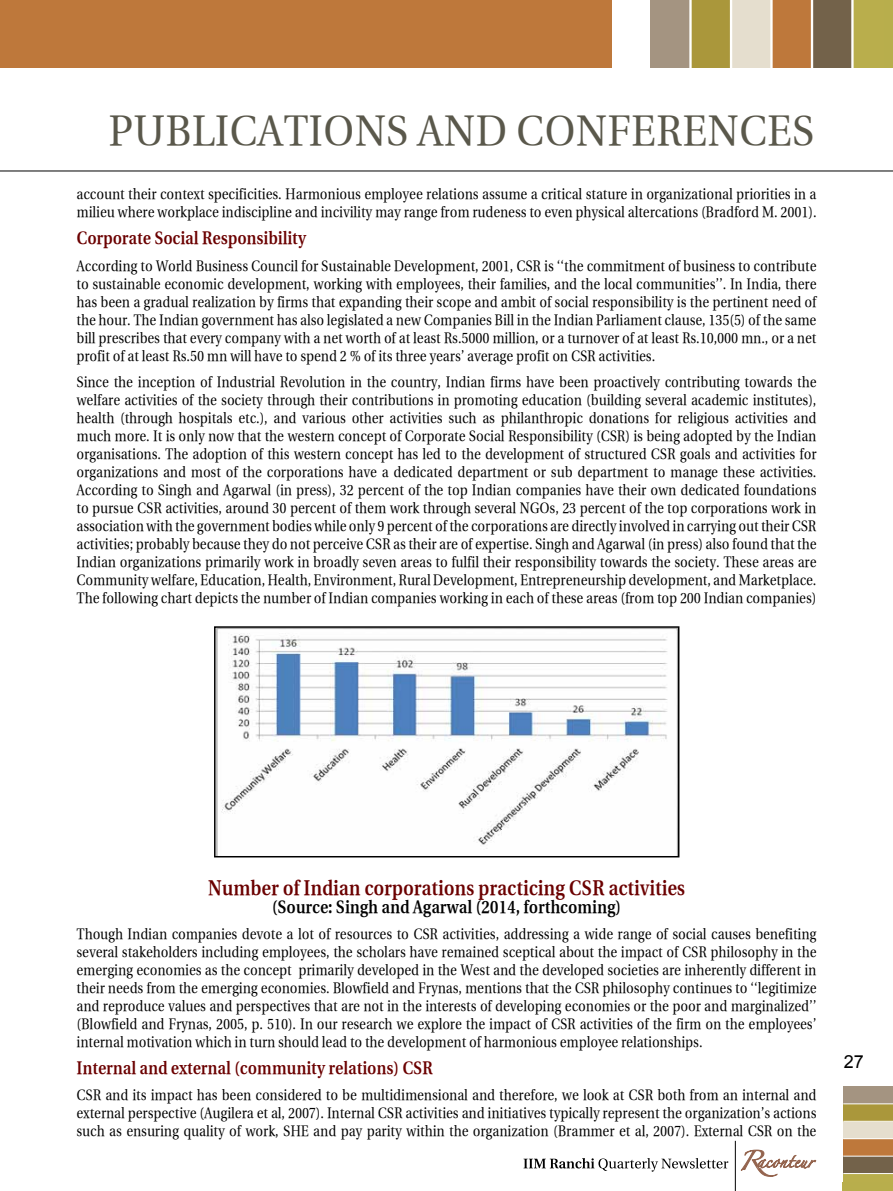
<style>
.page{position:relative;width:893px;height:1191px;background:#fff}
.page>*{position:absolute;margin:0;border:0;box-sizing:border-box;transform-origin:0 0}
.t1{font:42px "Utopia";color:#5a584b}
.t2{font:700 21px "Utopia";color:#6b0000;scale:.9 1}
.t3{font:700 18px "Utopia";color:#6b0000;scale:.9 1}
.t4{font:700 18px "Utopia";color:#000;scale:.9 1}
.t5{font:18px "Arial";color:#000}
.t6{font:15px/18px "Utopia";color:#000;text-align:justify;scale:.9 1}
</style>
<div class="page">
<div style="left:0;top:0;width:612px;height:68px;background:#be783b"></div>
<div style="left:852px;top:0;width:41px;height:68px;background:#b9ae4c"></div>
<div style="left:812px;top:0;width:40px;height:68px;background:#73624a"></div>
<div style="left:771px;top:0;width:41px;height:68px;background:#be783b"></div>
<div style="left:731px;top:0;width:40px;height:68px;background:#e5dece"></div>
<div style="left:690px;top:0;width:41px;height:68px;background:#aa973b"></div>
<div style="left:650px;top:0;width:40px;height:68px;background:#a49481"></div>
<hr style="left:851px;top:0;width:3px;height:68px;background:#fffffe">
<hr style="left:811px;top:0;width:2px;height:68px;background:#fffffe">
<hr style="left:770px;top:0;width:3px;height:68px;background:#fffffe">
<hr style="left:730px;top:0;width:2px;height:68px;background:#fffffe">
<hr style="left:689px;top:0;width:3px;height:68px;background:#fffffe">
<hr style="left:0;top:171px;width:893px;height:1px;background:#000">
<img style="left:217px;top:629px;width:451px;height:225px">
<div style="left:214px;top:626px;width:465px;height:231px;border:2px solid #000"></div>
<svg style="left:523px;top:1158px;width:205px;height:13px"></svg>
<hr style="left:735px;top:1140px;width:1px;height:51px;background:#000">
<div style="left:843px;top:1173px;width:50px;height:18px;background:#b9ae4c"></div>
<div style="left:843px;top:1156px;width:50px;height:17px;background:#73624a"></div>
<div style="left:843px;top:1138px;width:50px;height:18px;background:#be783b"></div>
<div style="left:843px;top:1121px;width:50px;height:17px;background:#e5dece"></div>
<div style="left:843px;top:1103px;width:50px;height:18px;background:#aa973b"></div>
<div style="left:843px;top:1086px;width:50px;height:17px;background:#a49481"></div>
<hr style="left:843px;top:1172px;width:50px;height:2px;background:#fffffe">
<hr style="left:843px;top:1155px;width:50px;height:1px;background:#fffffe">
<hr style="left:843px;top:1138px;width:50px;height:1px;background:#fffffe">
<hr style="left:843px;top:1120px;width:50px;height:2px;background:#fffffe">
<hr style="left:843px;top:1103px;width:50px;height:1px;background:#fffffe">
<svg style="left:741px;top:1149px;width:76px;height:28px"></svg>
<div style="left:842px;top:1182px;width:51px;height:9px;background:#b8ae4c"></div>
<h1 class="t1" style="left:108px;top:108px;width:49px">Publi</h1>
<h1 class="t1" style="left:229px;top:108px;width:55px">cations</h1>
<h1 class="t1" style="left:417px;top:108px;width:31px">and</h1>
<h1 class="t1" style="left:516px;top:108px;width:29px">Conferen</h1>
<h1 class="t1" style="left:739px;top:108px;width:51px">ces</h1>
<p class="t6" style="left:77px;top:186px;width:824px">account their context specificities. Harmonious employee relations assume a critical stature in organizational priorities in a milieu where workplace indiscipline and incivility may range from rudeness to even physical altercations (Bradford M. 2001).</p>
<p class="t3" style="left:77px;top:228px;width:257px">Corporate Social Responsibility</p>
<p class="t6" style="left:77px;top:257px;width:824px">According to World Business Council for Sustainable Development, 2001, CSR is ‘‘the commitment of business to contribute to sustainable economic development, working with employees, their families, and the local communities’’. In India, there has been a gradual realization by firms that expanding their scope and ambit of social responsibility is the pertinent need of the hour. The Indian government has also legislated a new Companies Bill in the Indian Parliament clause, 135(5) of the same bill prescribes that every company with a net worth of at least Rs.5000 million, or a turnover of at least Rs.10,000 mn., or a net profit of at least Rs.50 mn will have to spend 2 % of its three years’ average profit on CSR activities.</p>
<p class="t6" style="left:77px;top:373px;width:824px">Since the inception of Industrial Revolution in the country, Indian firms have been proactively contributing towards the welfare activities of the society through their contributions in promoting education (building several academic institutes), health (through hospitals etc.), and various other activities such as philanthropic donations for religious activities and much more. It is only now that the western concept of Corporate Social Responsibility (CSR) is being adopted by the Indian organisations. The adoption of this western concept has led to the development of structured CSR goals and activities for organizations and most of the corporations have a dedicated department or sub department to manage these activities.<br>According to Singh and Agarwal (in press), 32 percent of the top Indian companies have their own dedicated foundations to pursue CSR activities, around 30 percent of them work through several NGOs, 23 percent of the top corporations work in association with the government bodies while only 9 percent of the corporations are directly involved in carrying out their CSR activities; probably because they do not perceive CSR as their are of expertise. Singh and Agarwal (in press) also found that the Indian organizations primarily work in broadly seven areas to fulfil their responsibility towards the society. These areas are Community welfare, Education, Health, Environment, Rural Development, Entrepreneurship development, and Marketplace.<br>The following chart depicts the number of Indian companies working in each of these areas (from top 200 Indian companies)</p>
<h2 class="t2" style="left:208px;top:875px;width:532px">Number of Indian corporations practicing CSR activities</h2>
<p class="t4" style="left:272px;top:896px;width:390px">(Source: Singh and Agarwal (2014, forthcoming)</p>
<p class="t6" style="left:77px;top:925px;width:824px">Though Indian companies devote a lot of resources to CSR activities, addressing a wide range of social causes benefiting several stakeholders including employees, the scholars have remained sceptical about the impact of CSR philosophy in the emerging economies as the concept primarily developed in the West and the developed societies are inherently different in their needs from the emerging economies. Blowfield and Frynas, mentions that the CSR philosophy continues to ‘‘legitimize and reproduce values and perspectives that are not in the interests of developing economies or the poor and marginalized’’ (Blowfield and Frynas, 2005, p. 510). In our research we explore the impact of CSR activities of the firm on the employees’ internal motivation which in turn should lead to the development of harmonious employee relationships.</p>
<p class="t3" style="left:77px;top:1057px;width:386px">Internal and external (community relations) CSR</p>
<p class="t6" style="left:77px;top:1086px;width:824px">CSR and its impact has been considered to be multidimensional and therefore, we look at CSR both from an internal and external perspective (Augilera et al, 2007). Internal CSR activities and initiatives typically represent the organization’s actions such as ensuring quality of work, SHE and pay parity within the organization (Brammer et al, 2007). External CSR on the</p>
<p class="t5" style="left:844px;top:1050px;width:22px">27</p>
</div>
